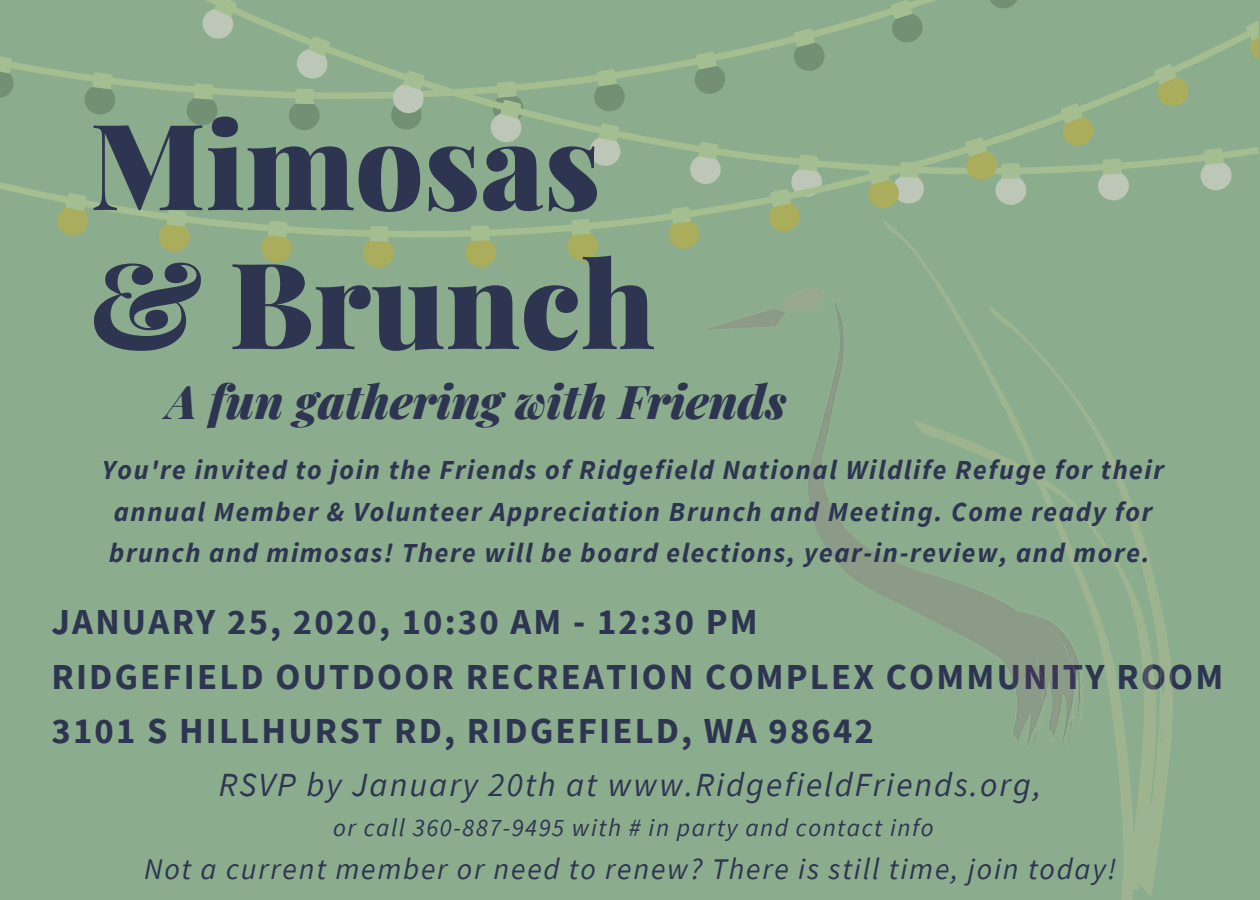
<style>
.page{position:relative;width:1260px;height:900px;background:#8cad8d}
.page>*{position:absolute;margin:0;border:0;box-sizing:border-box;transform-origin:0 0}
.t1{font:900 119.75px/139px "Playfair Display";color:#2e3551}
.t2{font:italic 900 46.5px "Playfair Display";color:#2e3551}
.t3{font:700 36.5px/54.5px "Source Sans Pro";letter-spacing:.06em;color:#2e3551}
.t4{font:italic 33.75px "Source Sans Pro";letter-spacing:.06em;color:#2e3551}
.t5{font:italic 30px "Source Sans Pro";letter-spacing:.06em;color:#2e3551}
.t6{font:italic 700 27.5px/41.2px "Source Sans Pro";letter-spacing:.06em;color:#2e3551}
.t7{font:italic 25px "Source Sans Pro";letter-spacing:.06em;color:#2e3551}
</style>
<div class="page">
<svg style="left:202px;top:0;width:815px;height:25px"></svg>
<svg style="left:1250px;top:21px;width:9px;height:4px"></svg>
<svg style="left:0;top:25px;width:1259px;height:243px"></svg>
<img style="left:584px;top:212px;width:675px;height:688px">
<h1 class="t1" style="left:90px;top:91px;width:567px">Mimosas &amp; Brunch</h1>
<h2 class="t2" style="left:166px;top:369px;width:622px">A fun gathering with Friends</h2>
<p class="t6" style="left:102px;top:449px;width:1064px">You're invited to join the Friends of Ridgefield National Wildlife Refuge for their annual Member &amp; Volunteer Appreciation Brunch and Meeting. Come ready for brunch and mimosas! There will be board elections, year-in-review, and more.</p>
<h3 class="t3" style="left:51px;top:594px;width:1173px">JANUARY 25, 2020, 10:30 AM - 12:30 PM<br>RIDGEFIELD OUTDOOR RECREATION COMPLEX COMMUNITY ROOM<br>3101 S HILLHURST RD, RIDGEFIELD, WA 98642</h3>
<p class="t4" style="left:219px;top:762px;width:824px">RSVP by January 20th at www.RidgefieldFriends.org,</p>
<p class="t7" style="left:333px;top:811px;width:602px">or call 360-887-9495 with # in party and contact info</p>
<p class="t5" style="left:144px;top:849px;width:974px">Not a current member or need to renew? There is still time, join today!</p>
</div>
